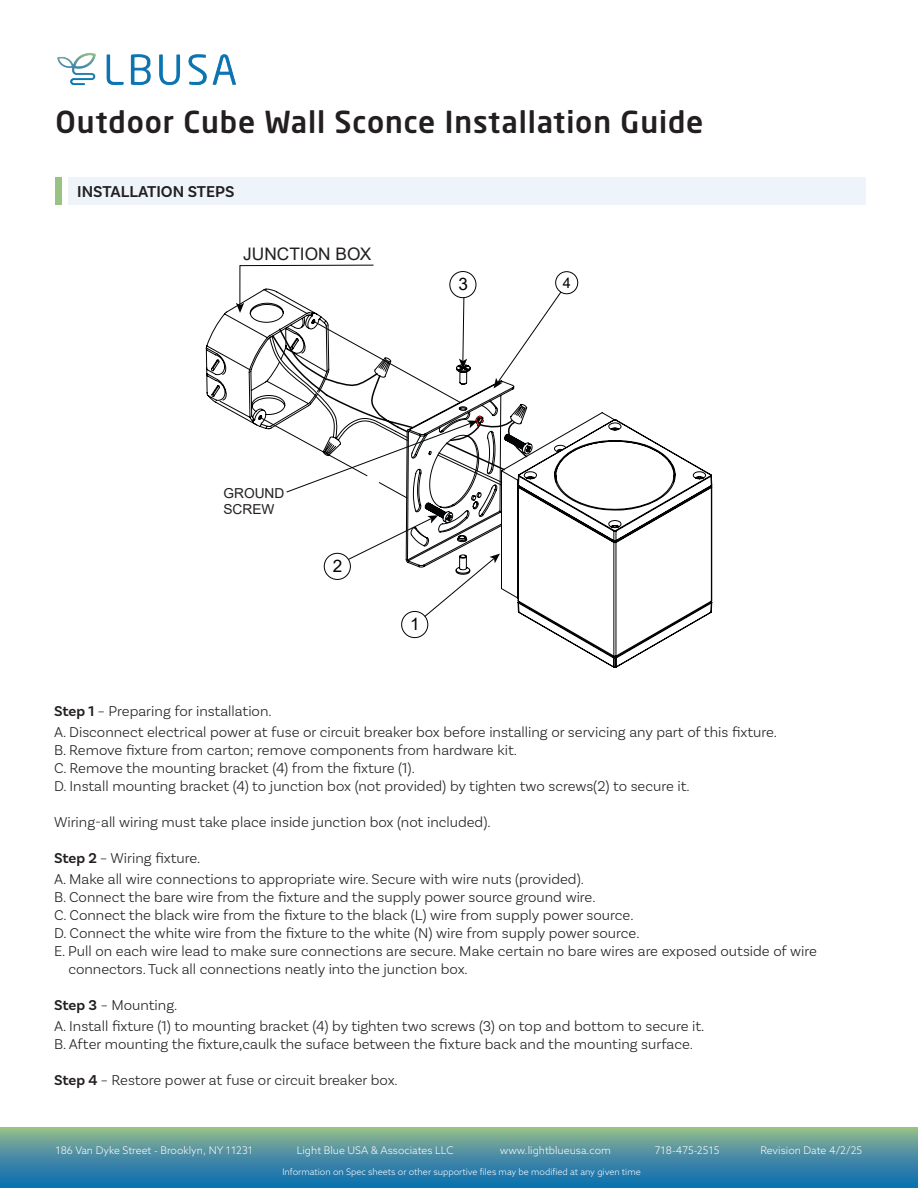
<style>
.page{position:relative;width:918px;height:1188px;background:#fff}
.page>*{position:absolute;margin:0;border:0;box-sizing:border-box;transform-origin:0 0}
.t1{font:500 30px "Neo Sans W1 G";letter-spacing:.03em;color:#231f20}
.t2{font:17.25px "Arial";color:#231f20}
.t3{font:17.25px "Arial";color:#020304}
.Chart_Left{font:600 16.5px "Basic Sans";color:#231f20}
.t4{font:300 15px "Basic Sans";color:#231f20}
.t5{font:14.55px "Arial";color:#020304}
.t6{font:13.65px/16.5px "Arial";color:#231f20}
.t7{font:300 10.5px "Azo Sans";color:#fff}
.t8{font:300 9px "Azo Sans";color:#fff}
.s1{font-weight:600}
</style>
<div class="page">
<div style="left:0;top:1128px;width:918px;height:60px;background:linear-gradient(to bottom,#8fb590,#066ab3)"></div>
<img style="left:57px;top:53px;width:179px;height:33px">
<div style="left:68px;top:178px;width:798px;height:27px;background:#eef4f9"></div>
<div style="left:56px;top:178px;width:6px;height:27px;background:#98c482"></div>
<svg style="left:527px;top:412px;width:185px;height:256px"></svg>
<div style="left:401px;top:611px;width:27px;height:27px;border:1px solid #020304;border-radius:50%"></div>
<div style="left:555px;top:271px;width:23px;height:23px;border:1px solid #020304;border-radius:50%"></div>
<svg style="left:206px;top:264px;width:356px;height:354px"></svg>
<h1 class="t1" style="left:56px;top:103px;width:649px">Outdoor Cube Wall Sconce Installation Guide</h1>
<p class="Chart_Left" style="left:77px;top:182px;width:159px">INSTALLATION STEPS</p>
<p class="t2" style="left:243px;top:242px;width:130px">JUNCTION BOX</p>
<p class="t3" style="left:458px;top:273px;width:11px">3</p>
<p class="t5" style="left:563px;top:273px;width:10px">4</p>
<p class="t6" style="left:223px;top:485px;width:62px">GROUND<br>SCREW</p>
<p class="t3" style="left:333px;top:554px;width:11px">2</p>
<p class="t3" style="left:410px;top:612px;width:11px">1</p>
<p class="t4" style="left:54px;top:702px;width:219px"><span class="s1">Step 1</span> – Preparing for installation.</p>
<p class="t4" style="left:54px;top:723px;width:725px">A. Disconnect electrical power at fuse or circuit breaker box before installing or servicing any part of this fixture.</p>
<p class="t4" style="left:54px;top:741px;width:465px">B. Remove fixture from carton; remove components from hardware kit.</p>
<p class="t4" style="left:54px;top:759px;width:362px">C. Remove the mounting bracket (4) from the fixture (1).</p>
<p class="t4" style="left:54px;top:777px;width:637px">D. Install mounting bracket (4) to junction box (not provided) by tighten two screws(2) to secure it.</p>
<p class="t4" style="left:54px;top:813px;width:438px">Wiring-all wiring must take place inside junction box (not included).</p>
<p class="t4" style="left:54px;top:849px;width:148px"><span class="s1">Step 2</span> – Wiring fixture.</p>
<p class="t4" style="left:54px;top:870px;width:532px">A. Make all wire connections to appropriate wire. Secure with wire nuts (provided).</p>
<p class="t4" style="left:54px;top:888px;width:543px">B. Connect the bare wire from the fixture and the supply power source ground wire.</p>
<p class="t4" style="left:54px;top:906px;width:581px">C. Connect the black wire from the fixture to the black (L) wire from supply power source.</p>
<p class="t4" style="left:54px;top:924px;width:587px">D. Connect the white wire from the fixture to the white (N) wire from supply power source.</p>
<p class="t4" style="left:54px;top:942px;width:764px">E. Pull on each wire lead to make sure connections are secure. Make certain no bare wires are exposed outside of wire</p>
<p class="t4" style="left:68px;top:960px;width:401px">connectors. Tuck all connections neatly into the junction box.</p>
<p class="t4" style="left:54px;top:996px;width:125px"><span class="s1">Step 3</span> – Mounting.</p>
<p class="t4" style="left:54px;top:1017px;width:652px">A. Install fixture (1) to mounting bracket (4) by tighten two screws (3) on top and bottom to secure it.</p>
<p class="t4" style="left:54px;top:1035px;width:641px">B. After mounting the fixture,caulk the suface between the fixture back and the mounting surface.</p>
<p class="t4" style="left:54px;top:1071px;width:345px"><span class="s1">Step 4</span> – Restore power at fuse or circuit breaker box.</p>
<p class="t7" style="left:56px;top:1143px;width:199px">186 Van Dyke Street - Brooklyn, NY 11231</p>
<p class="t7" style="left:297px;top:1143px;width:158px">Light Blue USA &amp; Associates LLC</p>
<p class="t7" style="left:500px;top:1143px;width:113px">www.lightblueusa.com</p>
<p class="t7" style="left:655px;top:1143px;width:66px">718-475-2515</p>
<p class="t7" style="left:760px;top:1143px;width:103px">Revision Date 4/2/25</p>
<p class="t8" style="left:282px;top:1166px;width:360px">Information on Spec sheets or other supportive files may be modified at any given time</p>
</div>
